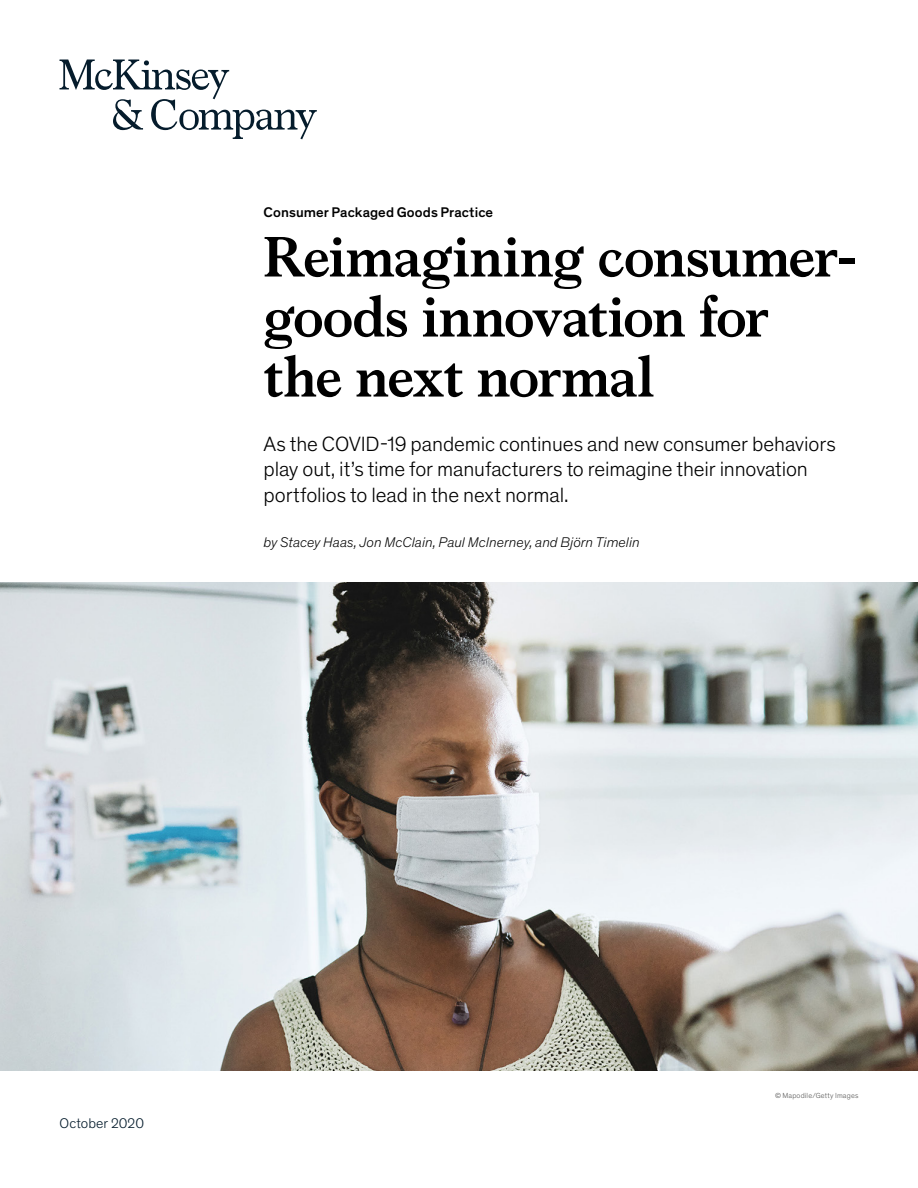
<style>
.page{position:relative;width:918px;height:1188px;background:#fff}
.page>*{position:absolute;margin:0;border:0;box-sizing:border-box;transform-origin:0 0}
.t1{font:700 57px/60px "Bower";letter-spacing:-.01em;color:#000}
.t2{font:300 21px/25.5px "Mc Kinsey Sans";letter-spacing:-.005em;color:#000}
.t3{font:italic 300 14.25px "Mc Kinsey Sans";letter-spacing:.005em;color:#000}
.t4{font:500 14.25px "Mc Kinsey Sans";letter-spacing:.005em;color:#000}
.t5{font:300 14.25px "Mc Kinsey Sans";letter-spacing:.005em;color:#051c2c}
.t6{font:300 7.5px "Mc Kinsey Sans";letter-spacing:.025em;color:#575756}
</style>
<div class="page">
<img style="left:0;top:582px;width:918px;height:488px">
<svg style="left:60px;top:60px;width:257px;height:79px"></svg>
<p class="t4" style="left:264px;top:201px;width:231px">Consumer Packaged Goods Practice</p>
<h1 class="t1" style="left:264px;top:223px;width:594px">Reimagining consumer&shy;goods innovation for the next normal</h1>
<p class="t2" style="left:264px;top:430px;width:574px">As the COVID-19 pandemic continues and new consumer behaviors play out, it’s time for manufacturers to reimagine their innovation portfolios to lead in the next normal.</p>
<p class="t3" style="left:264px;top:532px;width:378px">by Stacey Haas, Jon McClain, Paul McInerney, and Björn Timelin</p>
<p class="t5" style="left:60px;top:1113px;width:86px">October 2020</p>
<p class="t6" style="left:775px;top:1090px;width:85px">© Mapodile/Getty Images</p>
</div>
